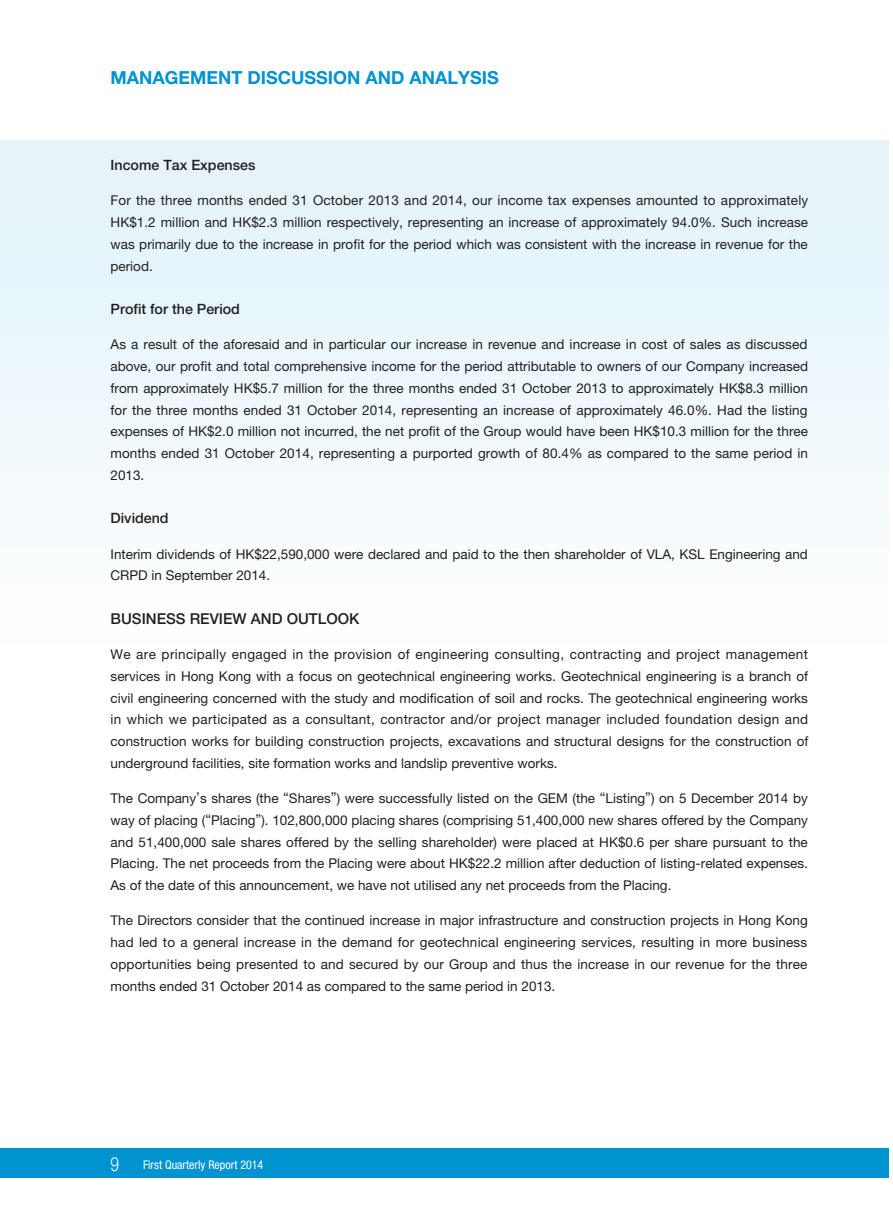
<style>
.page{position:relative;width:893px;height:1212px;background:#fff}
.page>*{position:absolute;margin:0;border:0;box-sizing:border-box;transform-origin:0 0}
.t1{font:700 18px "Helvetica Neue LT Std";color:#0093d0}
._3__標題{font:500 15px "Helvetica Neue LT Std";color:#231f20}
._4__副標題{font:500 14.25px "Helvetica Neue LT Std";color:#231f20}
._1__內文{font:13.5px/21.8px "Helvetica Neue LT Std";color:#231f20;text-align:justify}
.t2{font:condensed 12px "Helvetica Neue LT Std";color:#fff}
.s1{font-weight:300;font-stretch:normal;font-size:19.5px}
</style>
<div class="page">
<div style="left:0;top:1148px;width:889px;height:30px;background:#0093d0"></div>
<div style="left:0;top:140px;width:889px;height:552px;background:linear-gradient(to bottom,#e1f2f9,#fff)"></div>
<h1 class="t1" style="left:111px;top:67px;width:390px">MANAGEMENT DISCUSSION AND ANALYSIS</h1>
<p class="_4__副標題" style="left:111px;top:156px;width:146px">Income Tax Expenses</p>
<p class="_1__內文" style="left:111px;top:189px;width:699px">For the three months ended 31 October 2013 and 2014, our income tax expenses amounted to approximately HK$1.2 million and HK$2.3 million respectively, representing an increase of approximately 94.0%. Such increase was primarily due to the increase in profit for the period which was consistent with the increase in revenue for the period.</p>
<p class="_4__副標題" style="left:111px;top:300px;width:131px">Profit for the Period</p>
<p class="_1__內文" style="left:111px;top:333px;width:699px">As a result of the aforesaid and in particular our increase in revenue and increase in cost of sales as discussed above, our profit and total comprehensive income for the period attributable to owners of our Company increased from approximately HK$5.7 million for the three months ended 31 October 2013 to approximately HK$8.3 million for the three months ended 31 October 2014, representing an increase of approximately 46.0%. Had the listing expenses of HK$2.0 million not incurred, the net profit of the Group would have been HK$10.3 million for the three months ended 31 October 2014, representing a purported growth of 80.4% as compared to the same period in 2013.</p>
<p class="_4__副標題" style="left:111px;top:510px;width:60px">Dividend</p>
<p class="_1__內文" style="left:111px;top:543px;width:699px">Interim dividends of HK$22,590,000 were declared and paid to the then shareholder of VLA, KSL Engineering and<br>CRPD in September 2014.</p>
<p class="_3__標題" style="left:111px;top:610px;width:250px">BUSINESS REVIEW AND OUTLOOK</p>
<p class="_1__內文" style="left:111px;top:643px;width:699px">We are principally engaged in the provision of engineering consulting, contracting and project management services in Hong Kong with a focus on geotechnical engineering works. Geotechnical engineering is a branch of civil engineering concerned with the study and modification of soil and rocks. The geotechnical engineering works in which we participated as a consultant, contractor and/or project manager included foundation design and construction works for building construction projects, excavations and structural designs for the construction of underground facilities, site formation works and landslip preventive works.</p>
<p class="_1__內文" style="left:111px;top:787px;width:699px">The Company’s shares (the “Shares”) were successfully listed on the GEM (the “Listing”) on 5 December 2014 by way of placing (“Placing”). 102,800,000 placing shares (comprising 51,400,000 new shares offered by the Company and 51,400,000 sale shares offered by the selling shareholder) were placed at HK$0.6 per share pursuant to the Placing. The net proceeds from the Placing were about HK$22.2 million after deduction of listing-related expenses.<br>As of the date of this announcement, we have not utilised any net proceeds from the Placing.</p>
<p class="_1__內文" style="left:111px;top:909px;width:699px">The Directors consider that the continued increase in major infrastructure and construction projects in Hong Kong had led to a general increase in the demand for geotechnical engineering services, resulting in more business opportunities being presented to and secured by our Group and thus the increase in our revenue for the three months ended 31 October 2014 as compared to the same period in 2013.</p>
<p class="t2" style="left:111px;top:1157px;width:154px"><span class="s1">9</span> First Quarterly Report 2014</p>
</div>
